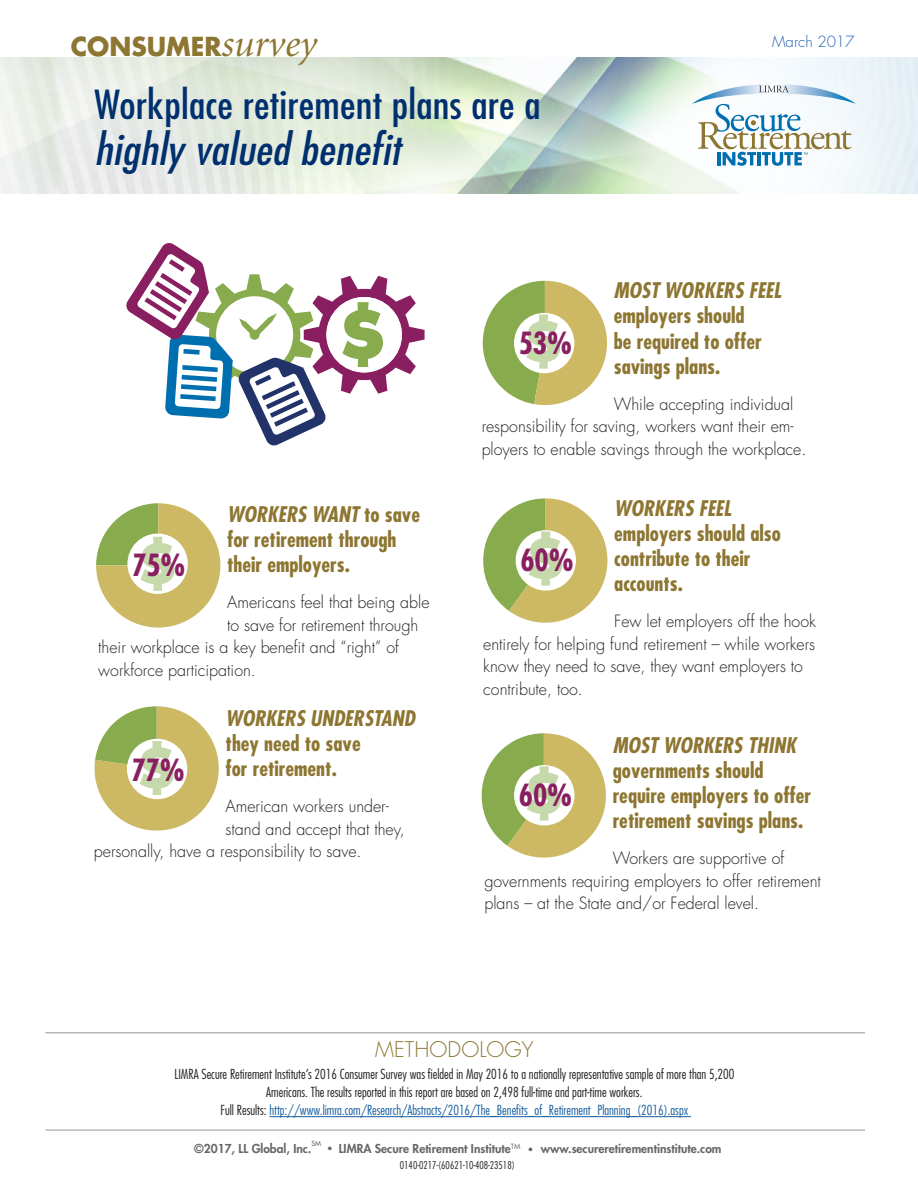
<style>
.page{position:relative;width:918px;height:1188px;background:#fff}
.page>*{position:absolute;margin:0;border:0;box-sizing:border-box;transform-origin:0 0}
.Head_1{font:800 65.55px "Futura Std";color:#88ab4e}
.Head_1-2{font:800 54.75px "Futura Std";color:#c5d9ab}
.Body{font:italic condensed 42px "Futura Std";letter-spacing:.01em;color:#00306d;scale:1.1 1}
.Body-2{font:condensed 39px "Futura Std";letter-spacing:.005em;color:#00306d;scale:1.1 1}
.Bullet{font:700 condensed 29.7px "Futura Std";letter-spacing:-.005em;color:#891f61}
.t1{font:700 25.5px "Futura Std";color:#8d7631}
.Head_1-3{font:700 condensed 21px/25.2px "Futura Std";color:#8d7631}
.MY_BULLET{font:300 21px "Futura Std";letter-spacing:.005em;color:#8d7631}
.Body_copy{font:300 16.5px/22.5px "Futura Std";color:#231f20}
.t2{font:300 15px "Futura Std";color:#2161ae}
.MY_BULLET-2{font:300 condensed 13.5px/18px "Futura Std";color:#231f20;text-align:center}
.MY_BULLET-3{font:300 condensed 13.5px "Futura Std";color:#175d9e}
.BODY{font:800 12px "Futura Std";color:#686666}
.t3{font:300 condensed 10.5px "Futura Std";color:#231f20}
.BODY-2{font:500 9.6px "Futura Std";color:#686666}
.BODY-3{font:500 7.05px "Futura Std";color:#686666}
.s1{font-family:"Minion";font-weight:400;font-style:italic;font-size:39px}
.s2{font-style:italic}
.s3{color:#231f20}
.s4{font-weight:500;font-size:9.6px}
</style>
<div class="page">
<img style="left:1px;top:58px;width:917px;height:136px">
<div style="left:95px;top:86px;width:444px;height:88px;background:#fff;opacity:.75"></div>
<svg style="left:692px;top:84px;width:164px;height:82px"></svg>
<hr style="left:269px;top:1116px;width:422px;height:1px;background:#175d9e">
<hr style="left:45px;top:1032px;width:820px;height:1px;background:#939598">
<hr style="left:45px;top:1130px;width:820px;height:1px;background:#939598">
<svg style="left:96px;top:503px;width:124px;height:125px"></svg>
<div style="left:127px;top:534px;width:61px;height:60px;background:#fff;border-radius:50%"></div>
<svg style="left:94px;top:706px;width:125px;height:125px"></svg>
<div style="left:127px;top:739px;width:60px;height:60px;background:#fff;border-radius:50%"></div>
<svg style="left:482px;top:281px;width:125px;height:124px"></svg>
<div style="left:514px;top:313px;width:60px;height:60px;background:#fff;border-radius:50%"></div>
<svg style="left:483px;top:498px;width:125px;height:125px"></svg>
<div style="left:516px;top:530px;width:60px;height:61px;background:#fff;border-radius:50%"></div>
<svg style="left:482px;top:733px;width:124px;height:125px"></svg>
<div style="left:514px;top:765px;width:60px;height:60px;background:#fff;border-radius:50%"></div>
<svg style="left:126px;top:243px;width:299px;height:203px"></svg>
<p class="t1" style="left:71px;top:29px;width:248px">CONSUMER<span class="s1">survey</span></p>
<p class="Body-2" style="left:94px;top:81px;width:407px">Workplace retirement plans are a</p>
<p class="Body" style="left:94px;top:124px;width:279px">highly valued benefit</p>
<p class="t2" style="left:772px;top:32px;width:84px">March 2017</p>
<p class="Head_1" style="left:335px;top:293px;width:56px">$</p>
<p class="Head_1-3" style="left:227px;top:501px;width:194px"><span class="s2">WORKERS WANT</span> to save for retirement through their employers.</p>
<p class="Body_copy" style="left:227px;top:591px;width:204px">Americans feel that being able</p>
<p class="Body_copy" style="left:227px;top:614px;width:193px">to save for retirement through</p>
<p class="Body_copy" style="left:98px;top:636px;width:302px">their workplace is a key benefit and “right” of</p>
<p class="Body_copy" style="left:98px;top:659px;width:159px">workforce participation.</p>
<p class="Head_1-3" style="left:226px;top:706px;width:191px"><span class="s2">WORKERS UNDERSTAND </span>they need to save<br>for retirement.</p>
<p class="Body_copy" style="left:226px;top:795px;width:165px">American workers under-</p>
<p class="Body_copy" style="left:226px;top:818px;width:181px">stand and accept that they,</p>
<p class="Body_copy" style="left:94px;top:840px;width:269px">personally, have a responsibility to save.</p>
<p class="Head_1-2" style="left:135px;top:529px;width:47px">$</p>
<p class="Bullet" style="left:132px;top:547px;width:55px">75%</p>
<p class="Head_1-2" style="left:134px;top:734px;width:47px">$</p>
<p class="Bullet" style="left:131px;top:751px;width:55px">77%</p>
<p class="Head_1-3" style="left:614px;top:278px;width:169px"><span class="s2">MOST WORKERS FEEL </span>employers should<br>be required to offer savings plans.</p>
<p class="Body_copy" style="left:482px;top:393px;width:326px;text-indent:132px">While accepting individual responsibility for saving, workers want their em&shy;ployers to enable savings through the workplace.</p>
<p class="Head_1-2" style="left:521px;top:307px;width:47px">$</p>
<p class="Bullet" style="left:519px;top:325px;width:55px">53%</p>
<p class="Head_1-3" style="left:614px;top:495px;width:168px"><span class="s2">WORKERS FEEL </span>employers should also contribute to their accounts.</p>
<p class="Body_copy" style="left:483px;top:611px;width:334px;text-indent:131px">Few let employers off the hook entirely for helping fund retirement – while workers know they need to save, they want employers to contribute, too.</p>
<p class="Head_1-3" style="left:613px;top:733px;width:200px"><span class="s2">MOST WORKERS THINK </span>governments should require employers to offer retirement savings plans.</p>
<p class="Body_copy" style="left:484px;top:848px;width:338px;text-indent:128px">Workers are supportive of governments requiring employers to offer retirement plans – at the State and/or Federal level.</p>
<p class="Head_1-2" style="left:523px;top:524px;width:47px">$</p>
<p class="Bullet" style="left:521px;top:542px;width:55px">60%</p>
<p class="Head_1-2" style="left:521px;top:759px;width:47px">$</p>
<p class="Bullet" style="left:519px;top:777px;width:55px">60%</p>
<p class="MY_BULLET" style="left:375px;top:1036px;width:160px">METHODOLOGY</p>
<p class="MY_BULLET-2" style="left:174px;top:1065px;width:561px">LIMRA Secure Retirement Institute’s 2016 Consumer Survey was fielded in May 2016 to a nationally representative sample of more than 5,200<br>Americans. The results reported in this report are based on 2,498 full-time and part-time workers.</p>
<p class="MY_BULLET-3" style="left:221px;top:1102px;width:469px"><span class="s3">Full Results:</span> http://www.limra.com/Research/Abstracts/2016/The_Benefits_of_Retirement_Planning_(2016).aspx</p>
<p class="BODY" style="left:194px;top:1141px;width:119px">©2017, LL Global, Inc.</p>
<p class="BODY-3" style="left:311px;top:1139px;width:11px">SM</p>
<p class="BODY-2" style="left:327px;top:1142px;width:7px">•</p>
<p class="BODY" style="left:339px;top:1141px;width:384px">LIMRA Secure Retirement Institute<sup>TM</sup> <span class="s4">•</span> www.secureretirementinstitute.com</p>
<p class="t3" style="left:400px;top:1159px;width:116px">0140-0217-(60621-10-408-23518)</p>
</div>
